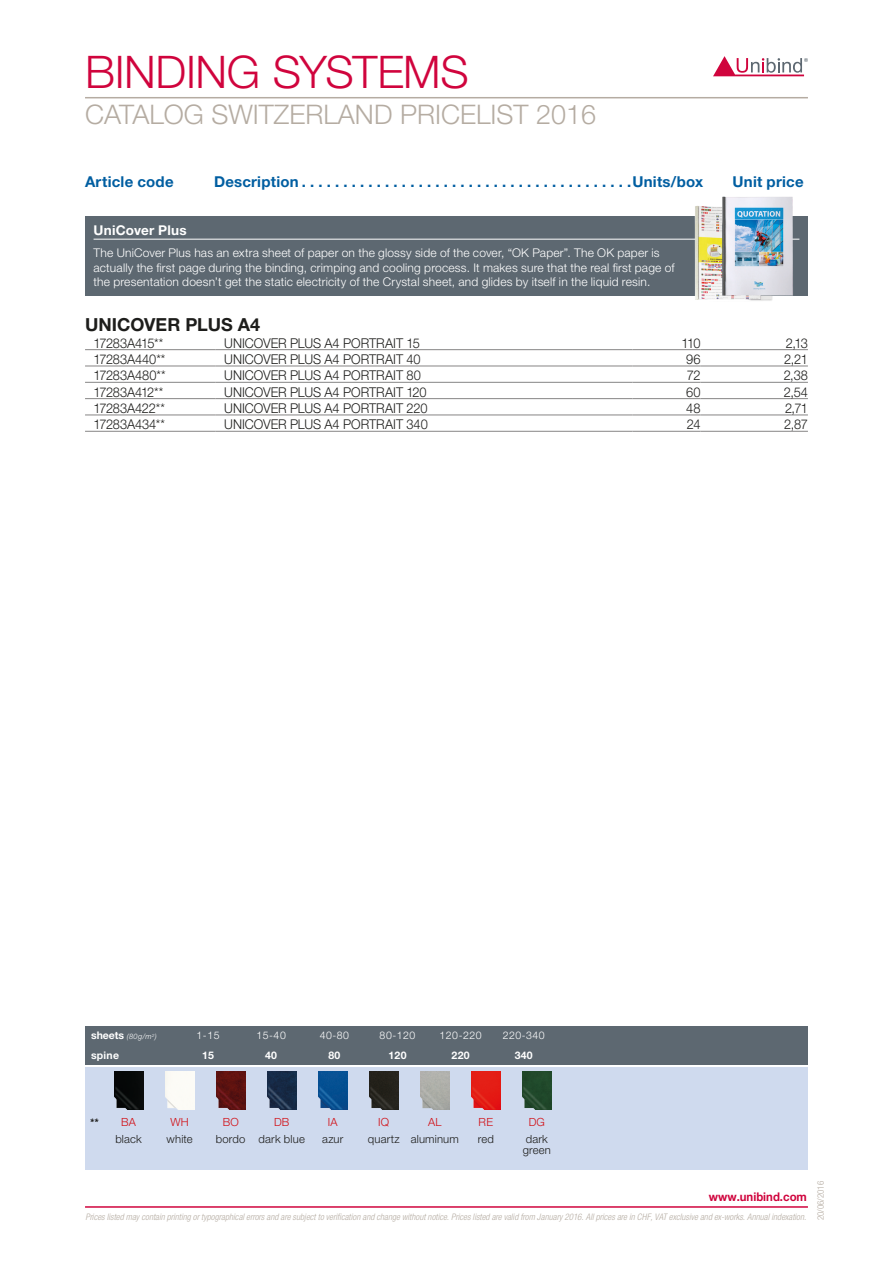
<style>
.page{position:relative;width:893px;height:1263px;background:#fff}
.page>*{position:absolute;margin:0;border:0;box-sizing:border-box;transform-origin:0 0}
.t1{font:300 45px "Helvetica Neue LT Pro";letter-spacing:-.01em;color:#d0043d}
.t2{font:300 27px "Helvetica Neue LT Pro";color:#b5aca2}
.Title_pricelist{font:700 18px "Helvetica Neue LT Pro";color:#1d1d1b}
.t3{font:700 15px "Helvetica Neue LT Pro";letter-spacing:.015em;color:#005ea1}
.Plain_text_pricelist{font:300 13.5px "Helvetica Neue LT Pro";letter-spacing:-.005em;color:#1d1d1b;scale:.95 1}
.Paragraph_Style_1{font:300 13.5px "Helvetica Neue LT Pro";letter-spacing:-.035em;color:#1d1d1b;scale:.95 1}
.Plain_text_pricelist-2{font:300 13.5px "Helvetica Neue LT Pro";letter-spacing:-.03em;color:#1d1d1b;scale:.95 1}
.P_Basic_cell_text_K{font:700 13.5px "Helvetica Neue LT Pro";letter-spacing:.02em;color:#fff}
.P_Basic_cell_text_K-2{font:300 12px/14.4px "Helvetica Neue LT Pro";letter-spacing:.015em;color:#fff}
.t4{font:700 12px "Helvetica Neue LT Pro";color:#d0043d;scale:.95 1}
.P_Basic_cell_text_K-3{font:300 11.25px/11.2px "Helvetica Neue LT Pro";letter-spacing:.015em;color:#1d1d1b}
.P_Basic_cell_text_K-4{font:300 11.25px "Helvetica Neue LT Pro";letter-spacing:.015em;color:#d20b11}
.t5{font:300 10.5px "Helvetica Neue LT Pro";letter-spacing:.05em;color:#fff}
.t6{font:700 10.5px "Helvetica Neue LT Pro";letter-spacing:.025em;color:#fff}
.P_Basic_cell_text_K-5{font:italic 700 10.5px "Helvetica Neue LT Pro";color:#1d1d1b}
.t7{font:italic 300 condensed 9px "Helvetica Neue LT Pro";letter-spacing:.005em;color:#b5aca2}
.t8{font:300 condensed 9px "Helvetica Neue LT Pro";color:#b5aca2}
.t9{font:italic 300 7.5px "Helvetica Neue LT Pro";color:#fff}
.s1{font-weight:700;font-style:normal;font-size:10.5px}
</style>
<div class="page">
<div style="left:85px;top:1026px;width:723px;height:39px;background:#5d6871"></div>
<hr style="left:85px;top:349px;width:131px;height:1px;background:#868585">
<hr style="left:216px;top:349px;width:416px;height:1px;background:#868585">
<hr style="left:632px;top:349px;width:68px;height:1px;background:#868585">
<hr style="left:700px;top:349px;width:108px;height:1px;background:#868585">
<hr style="left:85px;top:366px;width:131px;height:1px;background:#868585">
<hr style="left:216px;top:366px;width:416px;height:1px;background:#868585">
<hr style="left:632px;top:366px;width:68px;height:1px;background:#868585">
<hr style="left:700px;top:366px;width:108px;height:1px;background:#868585">
<hr style="left:85px;top:382px;width:131px;height:1px;background:#868585">
<hr style="left:216px;top:382px;width:416px;height:1px;background:#868585">
<hr style="left:632px;top:382px;width:68px;height:1px;background:#868585">
<hr style="left:700px;top:382px;width:108px;height:1px;background:#868585">
<hr style="left:85px;top:398px;width:131px;height:1px;background:#868585">
<hr style="left:216px;top:398px;width:416px;height:1px;background:#868585">
<hr style="left:632px;top:398px;width:68px;height:1px;background:#868585">
<hr style="left:700px;top:398px;width:108px;height:1px;background:#868585">
<hr style="left:85px;top:415px;width:131px;height:1px;background:#868585">
<hr style="left:216px;top:415px;width:416px;height:1px;background:#868585">
<hr style="left:632px;top:415px;width:68px;height:1px;background:#868585">
<hr style="left:700px;top:415px;width:108px;height:1px;background:#868585">
<hr style="left:85px;top:431px;width:131px;height:1px;background:#868585">
<hr style="left:216px;top:431px;width:416px;height:1px;background:#868585">
<hr style="left:632px;top:431px;width:68px;height:1px;background:#868585">
<hr style="left:700px;top:431px;width:108px;height:1px;background:#868585">
<div style="left:85px;top:1068px;width:723px;height:102px;background:#cfdaee"></div>
<img style="left:114px;top:1072px;width:29px;height:38px">
<img style="left:165px;top:1072px;width:29px;height:38px">
<img style="left:216px;top:1072px;width:29px;height:38px">
<img style="left:267px;top:1072px;width:29px;height:38px">
<img style="left:318px;top:1072px;width:29px;height:38px">
<img style="left:369px;top:1072px;width:29px;height:38px">
<img style="left:420px;top:1072px;width:29px;height:38px">
<img style="left:471px;top:1072px;width:29px;height:38px">
<img style="left:522px;top:1072px;width:29px;height:38px">
<div style="left:85px;top:216px;width:723px;height:80px;background:#5d6871"></div>
<hr style="left:94px;top:239px;width:705px;height:1px;background:#fff">
<img style="left:690px;top:206px;width:83px;height:95px">
<img style="left:722px;top:196px;width:71px;height:100px">
<svg style="left:713px;top:56px;width:95px;height:20px"></svg>
<hr style="left:85px;top:97px;width:723px;height:1px;background:#b5aca2">
<hr style="left:85px;top:1206px;width:723px;height:2px;background:#d0043d">
<h1 class="t1" style="left:85px;top:45px;width:385px">BINDING SYSTEMS</h1>
<h2 class="t2" style="left:85px;top:98px;width:513px">CATALOG SWITZERLAND PRICELIST 2016</h2>
<p class="t3" style="left:85px;top:173px;width:90px">Article code</p>
<p class="t3" style="left:214px;top:173px;width:491px">Description . . . . . . . . . . . . . . . . . . . . . . . . . . . . . . . . . . . . . . . Units/box</p>
<p class="t3" style="left:733px;top:173px;width:72px">Unit price</p>
<p class="P_Basic_cell_text_K" style="left:94px;top:221px;width:95px">UniCover Plus</p>
<p class="P_Basic_cell_text_K-2" style="left:94px;top:246px;width:582px">The UniCover Plus has an extra sheet of paper on the glossy side of the cover, “OK Paper”. The OK paper is actually the first page during the binding, crimping and cooling process. It makes sure that the real first page of the presentation doesn’t get the static electricity of the Crystal sheet, and glides by itself in the liquid resin.</p>
<p class="Title_pricelist" style="left:85px;top:314px;width:177px">UNICOVER PLUS A4</p>
<p class="Plain_text_pricelist-2" style="left:94px;top:334px;width:75px">17283A415**</p>
<p class="Plain_text_pricelist" style="left:224px;top:334px;width:207px">UNICOVER PLUS A4 PORTRAIT 15</p>
<p class="Paragraph_Style_1" style="left:681px;top:334px;width:22px">110</p>
<p class="Paragraph_Style_1" style="left:786px;top:334px;width:25px">2,13</p>
<p class="Plain_text_pricelist" style="left:94px;top:351px;width:77px">17283A440**</p>
<p class="Plain_text_pricelist" style="left:224px;top:351px;width:208px">UNICOVER PLUS A4 PORTRAIT 40</p>
<p class="Paragraph_Style_1" style="left:686px;top:351px;width:17px">96</p>
<p class="Paragraph_Style_1" style="left:784px;top:351px;width:27px">2,21</p>
<p class="Plain_text_pricelist" style="left:94px;top:367px;width:77px">17283A480**</p>
<p class="Plain_text_pricelist" style="left:224px;top:367px;width:208px">UNICOVER PLUS A4 PORTRAIT 80</p>
<p class="Paragraph_Style_1" style="left:687px;top:367px;width:16px">72</p>
<p class="Paragraph_Style_1" style="left:784px;top:367px;width:27px">2,38</p>
<p class="Plain_text_pricelist-2" style="left:94px;top:383px;width:75px">17283A412**</p>
<p class="Plain_text_pricelist" style="left:224px;top:383px;width:215px">UNICOVER PLUS A4 PORTRAIT 120</p>
<p class="Paragraph_Style_1" style="left:686px;top:383px;width:17px">60</p>
<p class="Paragraph_Style_1" style="left:784px;top:383px;width:27px">2,54</p>
<p class="Plain_text_pricelist" style="left:94px;top:400px;width:77px">17283A422**</p>
<p class="Plain_text_pricelist" style="left:224px;top:400px;width:215px">UNICOVER PLUS A4 PORTRAIT 220</p>
<p class="Paragraph_Style_1" style="left:686px;top:400px;width:16px">48</p>
<p class="Paragraph_Style_1" style="left:785px;top:400px;width:26px">2,71</p>
<p class="Plain_text_pricelist" style="left:94px;top:416px;width:77px">17283A434**</p>
<p class="Plain_text_pricelist" style="left:224px;top:416px;width:216px">UNICOVER PLUS A4 PORTRAIT 340</p>
<p class="Paragraph_Style_1" style="left:687px;top:416px;width:16px">24</p>
<p class="Paragraph_Style_1" style="left:784px;top:416px;width:27px">2,87</p>
<p class="t9" style="left:91px;top:1032px;width:67px"><span class="s1">sheets</span> (80g/m<sup>2</sup>)</p>
<p class="t5" style="left:197px;top:1029px;width:24px">1-15</p>
<p class="t5" style="left:257px;top:1029px;width:31px">15-40</p>
<p class="t5" style="left:320px;top:1029px;width:31px">40-80</p>
<p class="t5" style="left:380px;top:1029px;width:37px">80-120</p>
<p class="t5" style="left:440px;top:1029px;width:44px">120-220</p>
<p class="t5" style="left:503px;top:1029px;width:44px">220-340</p>
<p class="t6" style="left:91px;top:1049px;width:30px">spine</p>
<p class="t6" style="left:202px;top:1049px;width:13px">15</p>
<p class="t6" style="left:265px;top:1049px;width:13px">40</p>
<p class="t6" style="left:328px;top:1049px;width:13px">80</p>
<p class="t6" style="left:388px;top:1049px;width:20px">120</p>
<p class="t6" style="left:452px;top:1049px;width:20px">220</p>
<p class="t6" style="left:515px;top:1049px;width:20px">340</p>
<p class="P_Basic_cell_text_K-5" style="left:90px;top:1116px;width:10px">**</p>
<p class="P_Basic_cell_text_K-4" style="left:121px;top:1115px;width:16px">BA</p>
<p class="P_Basic_cell_text_K-4" style="left:170px;top:1115px;width:20px">WH</p>
<p class="P_Basic_cell_text_K-4" style="left:223px;top:1115px;width:17px">BO</p>
<p class="P_Basic_cell_text_K-4" style="left:274px;top:1115px;width:17px">DB</p>
<p class="P_Basic_cell_text_K-4" style="left:328px;top:1115px;width:11px">IA</p>
<p class="P_Basic_cell_text_K-4" style="left:378px;top:1115px;width:13px">IQ</p>
<p class="P_Basic_cell_text_K-4" style="left:428px;top:1115px;width:15px">AL</p>
<p class="P_Basic_cell_text_K-4" style="left:479px;top:1115px;width:16px">RE</p>
<p class="P_Basic_cell_text_K-4" style="left:529px;top:1115px;width:18px">DG</p>
<p class="P_Basic_cell_text_K-3" style="left:115px;top:1133px;width:28px">black</p>
<p class="P_Basic_cell_text_K-3" style="left:167px;top:1133px;width:28px">white</p>
<p class="P_Basic_cell_text_K-3" style="left:216px;top:1133px;width:31px">bordo</p>
<p class="P_Basic_cell_text_K-3" style="left:259px;top:1133px;width:48px">dark blue</p>
<p class="P_Basic_cell_text_K-3" style="left:322px;top:1133px;width:23px">azur</p>
<p class="P_Basic_cell_text_K-3" style="left:368px;top:1133px;width:33px">quartz</p>
<p class="P_Basic_cell_text_K-3" style="left:411px;top:1133px;width:50px">aluminum</p>
<p class="P_Basic_cell_text_K-3" style="left:478px;top:1133px;width:18px">red</p>
<p class="P_Basic_cell_text_K-3" style="left:523px;top:1133px;width:30px">dark green</p>
<p class="t4" style="left:709px;top:1189px;width:105px">www.unibind.com</p>
<p class="t7" style="left:85px;top:1212px;width:722px">Prices listed may contain printing or typographical errors and are subject to verification and change without notice. Prices listed are valid from January 2016. All prices are in CHF, VAT exclusive and ex-works. Annual indexation.</p>
<p class="t8" style="left:815px;top:1220px;width:41px;rotate:-90deg">20/06/2016</p>
</div>
